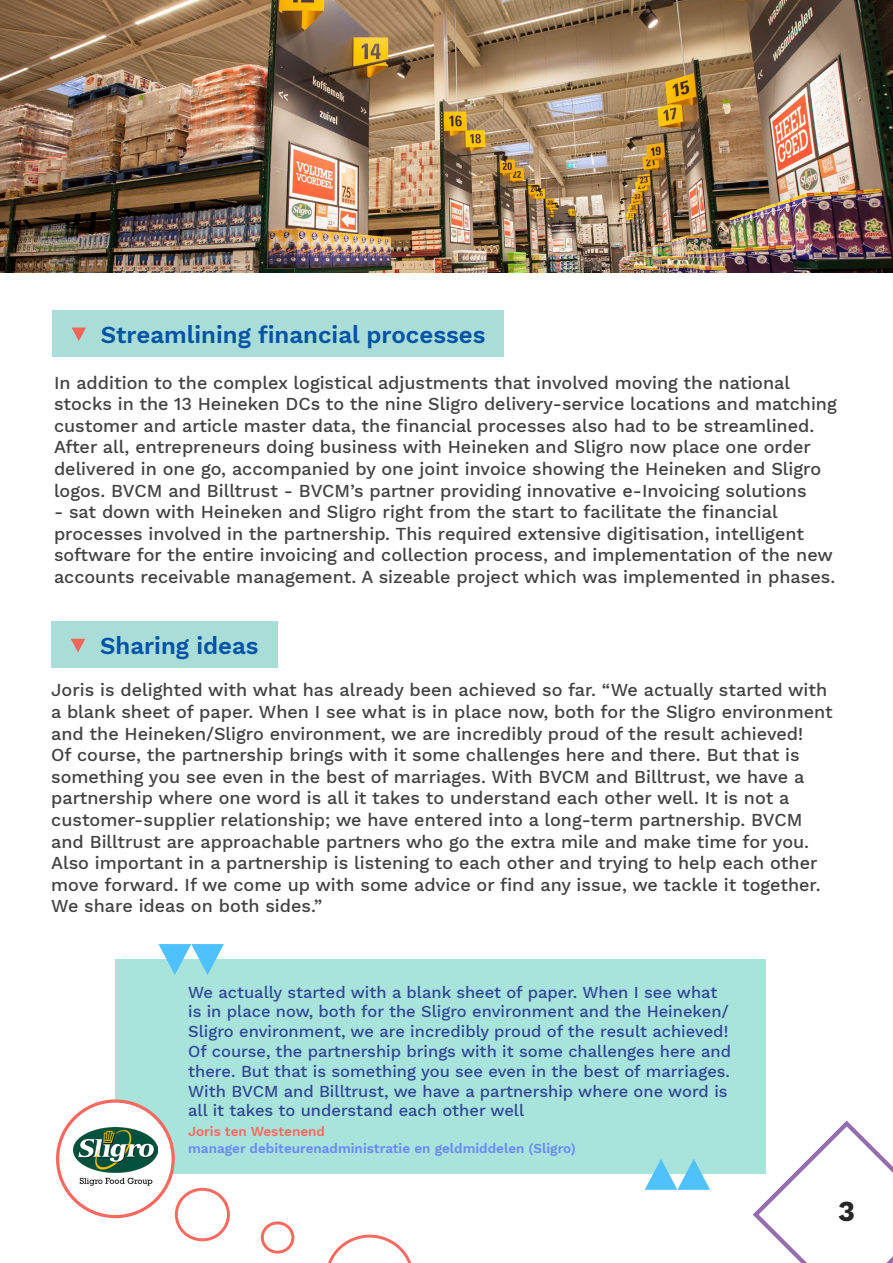
<style>
.page{position:relative;width:893px;height:1263px;background:#fff}
.page>*{position:absolute;margin:0;border:0;box-sizing:border-box;transform-origin:0 0}
.t1{font:700 28.5px "Work Sans";color:#292829}
.t2{font:600 24px "Work Sans";color:#0053a5}
.t3{font:500 18px/21.6px "Work Sans";color:#424242}
.t4{font:500 16.5px/19.8px "Work Sans";color:#304796}
.t5{font:600 13.5px "Work Sans";color:#6989fa}
.t6{font:600 13.5px "Work Sans";color:#f86a60}
</style>
<div class="page">
<svg style="left:752px;top:1117px;width:141px;height:146px"></svg>
<img style="left:0;top:0;width:893px;height:272px">
<div style="left:115px;top:959px;width:650px;height:215px;background:#a8e4dc"></div>
<div style="left:58px;top:1101px;width:115px;height:115px;background:#fff;border-radius:50%"></div>
<div style="left:56px;top:1099px;width:119px;height:119px;border:3px solid #f86a60;border-radius:50%"></div>
<svg style="left:328px;top:1234px;width:84px;height:29px"></svg>
<div style="left:175px;top:1188px;width:55px;height:53px;border:3px solid #f86a60;border-radius:50%"></div>
<div style="left:261px;top:1221px;width:33px;height:32px;border:3px solid #f86a60;border-radius:50%"></div>
<svg style="left:158px;top:944px;width:66px;height:31px"></svg>
<svg style="left:645px;top:1159px;width:65px;height:31px"></svg>
<div style="left:52px;top:310px;width:452px;height:46px;background:#abddd8"></div>
<svg style="left:72px;top:327px;width:14px;height:14px"></svg>
<img style="left:73px;top:1127px;width:85px;height:59px">
<div style="left:51px;top:621px;width:227px;height:47px;background:#abddd8"></div>
<svg style="left:71px;top:639px;width:14px;height:13px"></svg>
<h2 class="t2" style="left:101px;top:317px;width:386px">Streamlining financial processes</h2>
<p class="t3" style="left:54px;top:371px;width:784px">In addition to the complex logistical adjustments that involved moving the national stocks in the 13 Heineken DCs to the nine Sligro delivery-service locations and matching customer and article master data, the financial processes also had to be streamlined.<br>After all, entrepreneurs doing business with Heineken and Sligro now place one order delivered in one go, accompanied by one joint invoice showing the Heineken and Sligro logos. BVCM and Billtrust - BVCM’s partner providing innovative e-Invoicing solutions</p>
<p class="t3" style="left:54px;top:500px;width:783px">- sat down with Heineken and Sligro right from the start to facilitate the financial processes involved in the partnership. This required extensive digitisation, intelligent software for the entire invoicing and collection process, and implementation of the new accounts receivable management. A sizeable project which was implemented in phases.</p>
<h2 class="t2" style="left:100px;top:628px;width:160px">Sharing ideas</h2>
<p class="t3" style="left:51px;top:679px;width:783px">Joris is delighted with what has already been achieved so far. “We actually started with a blank sheet of paper. When I see what is in place now, both for the Sligro environment and the Heineken/Sligro environment, we are incredibly proud of the result achieved!<br>Of course, the partnership brings with it some challenges here and there. But that is something you see even in the best of marriages. With BVCM and Billtrust, we have a partnership where one word is all it takes to understand each other well. It is not a customer-supplier relationship; we have entered into a long-term partnership. BVCM and Billtrust are approachable partners who go the extra mile and make time for you.<br>Also important in a partnership is listening to each other and trying to help each other move forward. If we come up with some advice or find any issue, we tackle it together.<br>We share ideas on both sides.”</p>
<p class="t4" style="left:188px;top:981px;width:544px">We actually started with a blank sheet of paper. When I see what is in place now, both for the Sligro environment and the Heineken/ Sligro environment, we are incredibly proud of the result achieved!<br>Of course, the partnership brings with it some challenges here and there. But that is something you see even in the best of marriages.<br>With BVCM and Billtrust, we have a partnership where one word is all it takes to understand each other well</p>
<p class="t6" style="left:188px;top:1121px;width:138px">Joris ten Westenend</p>
<p class="t5" style="left:188px;top:1138px;width:389px">manager debiteurenadministratie en geldmiddelen (Sligro)</p>
<h1 class="t1" style="left:838px;top:1190px;width:18px">3</h1>
</div>
